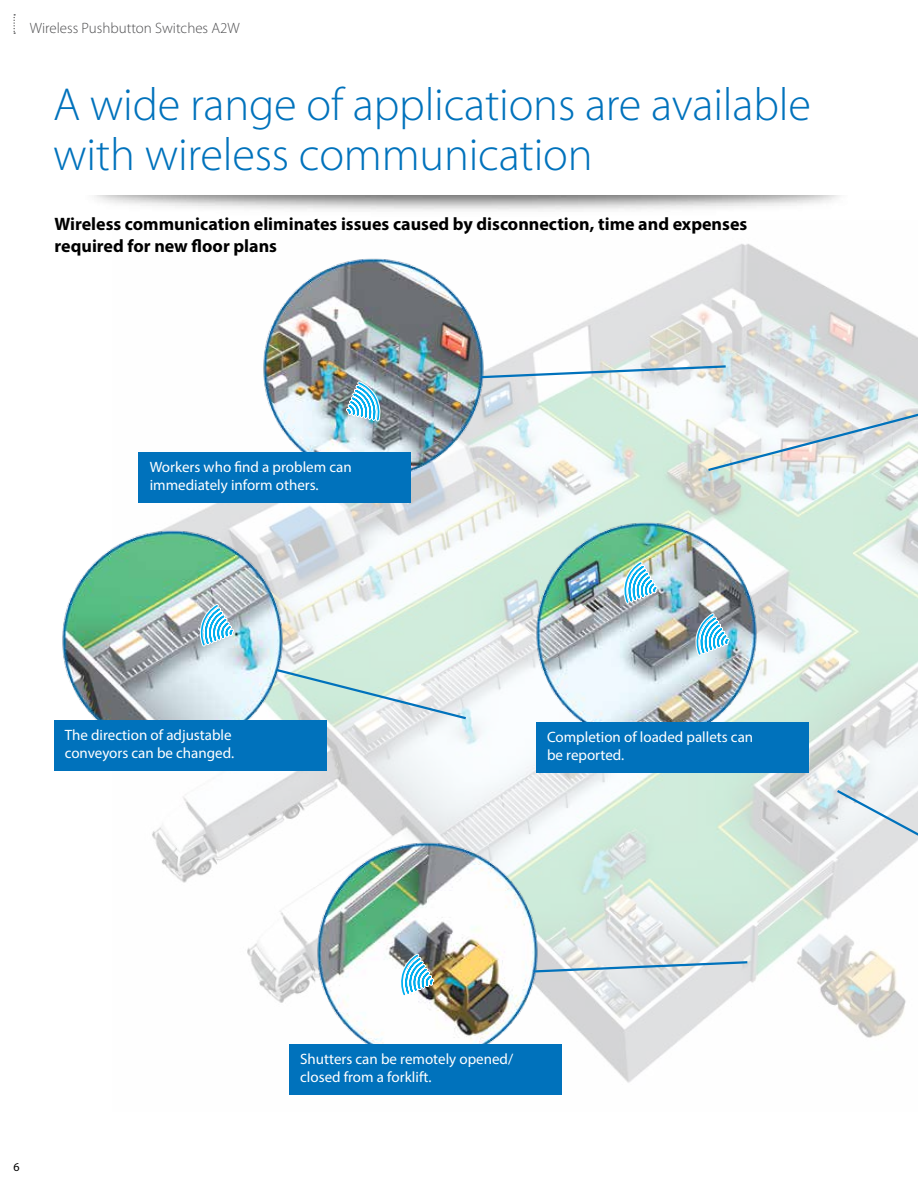
<style>
.page{position:relative;width:918px;height:1188px;background:#fff}
.page>*{position:absolute;margin:0;border:0;box-sizing:border-box;transform-origin:0 0}
.t1{font:300 46.5px/49.5px "Myriad Pro";letter-spacing:-.005em;color:#0072bc}
.t2{font:700 18px/21.6px "Myriad Pro";color:#000}
.t3{font:15px/18px "Myriad Pro";color:#fff}
.t4{font:300 15px "Myriad Pro";color:#4d4d4f}
.t5{font:12px "Myriad Pro";color:#000}
</style>
<div class="page">
<svg style="left:13px;top:14px;width:2px;height:20px"></svg>
<img style="left:112px;top:244px;width:806px;height:839px">
<img style="left:62px;top:527px;width:223px;height:193px">
<img style="left:534px;top:519px;width:225px;height:226px">
<img style="left:260px;top:255px;width:226px;height:226px">
<img style="left:314px;top:839px;width:226px;height:205px">
<svg style="left:274px;top:667px;width:194px;height:54px"></svg>
<svg style="left:531px;top:960px;width:219px;height:14px;background:#bccfdb"></svg>
<svg style="left:479px;top:364px;width:439px;height:109px"></svg>
<svg style="left:835px;top:788px;width:83px;height:104px"></svg>
<div style="left:139px;top:452px;width:272px;height:51px;background:#0072bc"></div>
<div style="left:54px;top:720px;width:272px;height:50px;background:#0072bc"></div>
<div style="left:536px;top:722px;width:272px;height:51px;background:#0072bc"></div>
<div style="left:289px;top:1044px;width:273px;height:51px;background:#0072bc"></div>
<svg style="left:620px;top:558px;width:41px;height:49px"></svg>
<svg style="left:692px;top:610px;width:41px;height:49px;background:#89b9cd"></svg>
<svg style="left:196px;top:601px;width:41px;height:49px"></svg>
<svg style="left:396px;top:950px;width:41px;height:49px"></svg>
<svg style="left:343px;top:378px;width:37px;height:46px"></svg>
<p class="t4" style="left:30px;top:19px;width:212px">Wireless Pushbutton Switches A2W</p>
<h1 class="t1" style="left:53px;top:80px;width:760px">A wide range of applications are available with wireless communication</h1>
<p class="t2" style="left:55px;top:213px;width:694px">Wireless communication eliminates issues caused by disconnection, time and expenses required for new floor plans</p>
<p class="t3" style="left:150px;top:458px;width:204px">Workers who find a problem can immediately inform others.</p>
<p class="t3" style="left:65px;top:726px;width:171px">The direction of adjustable conveyors can be changed.</p>
<p class="t3" style="left:547px;top:728px;width:208px">Completion of loaded pallets can be reported.</p>
<p class="t5" style="left:14px;top:1159px;width:8px">6</p>
<p class="t3" style="left:300px;top:1050px;width:214px">Shutters can be remotely opened/ closed from a forklift.</p>
</div>
